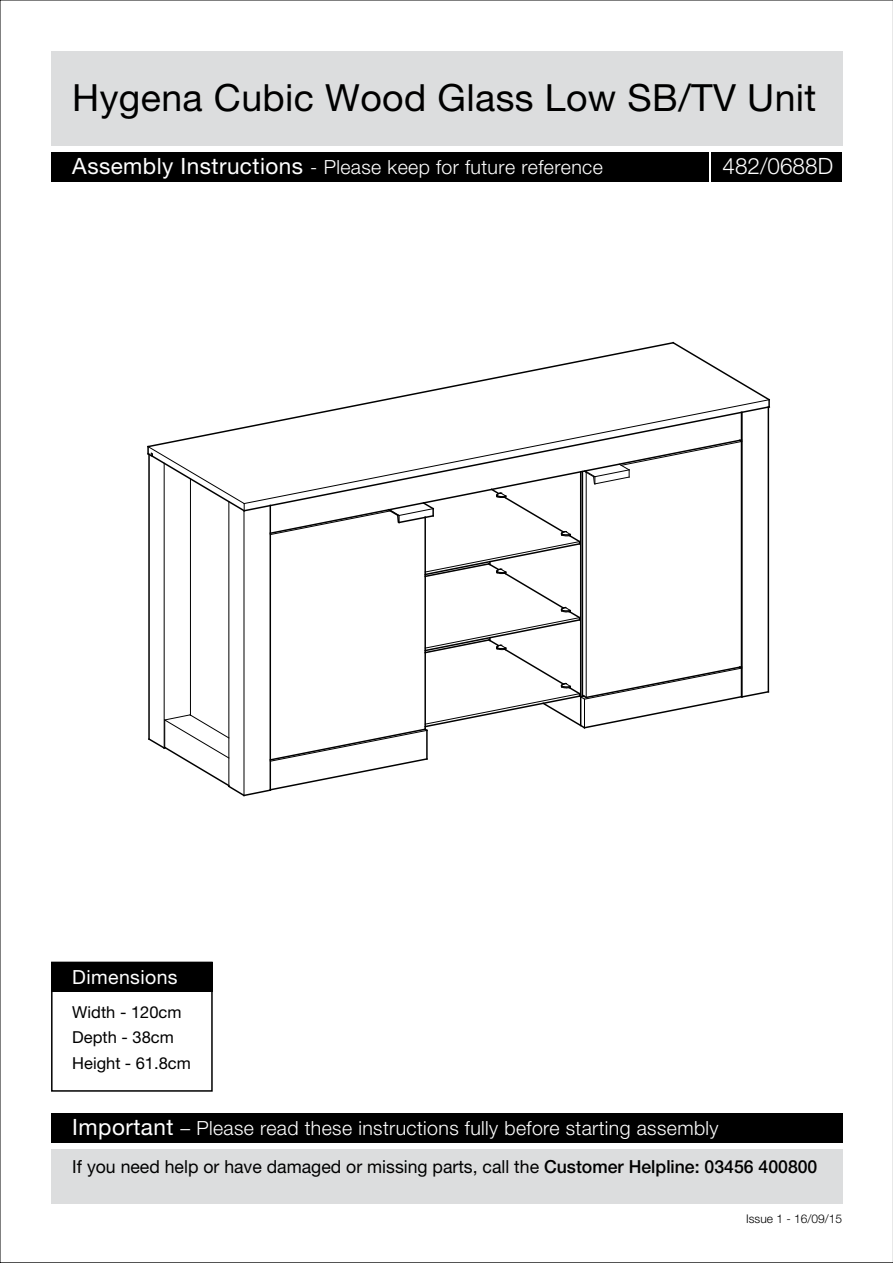
<style>
.page{position:relative;width:893px;height:1263px;background:#fff}
.page>*{position:absolute;margin:0;border:0;box-sizing:border-box;transform-origin:0 0}
.t1{font:37.5px "Helvetica Neue LT Pro";letter-spacing:.01em;color:#000}
.t2{font:300 22.5px "Helvetica Neue LT Pro";color:#fff}
.t3{font:300 19.5px "Helvetica Neue LT Pro";letter-spacing:.02em;color:#fff}
.t4{font:19.5px "Helvetica Neue LT Pro";letter-spacing:.02em;color:#fff}
.t5{font:18px "Helvetica Neue LT Pro";color:#000}
.t6{font:16.5px/25.5px "Helvetica Neue LT Pro";color:#000}
.t7{font:300 12px "Helvetica Neue LT Pro";color:#000}
.s1{font-weight:400;font-size:22.5px}
.s2{font-weight:500}
</style>
<div class="page">
<div style="left:51px;top:962px;width:162px;height:130px;border:2px solid #000"></div>
<div style="left:51px;top:52px;width:791px;height:94px;background:#dcddde"></div>
<div style="left:51px;top:962px;width:162px;height:29px;background:#000"></div>
<div style="left:51px;top:1113px;width:791px;height:30px;background:#000"></div>
<div style="left:51px;top:1149px;width:791px;height:55px;background:#dcddde"></div>
<div style="left:51px;top:152px;width:657px;height:30px;background:#000"></div>
<div style="left:711px;top:152px;width:131px;height:30px;background:#000"></div>
<svg style="left:675px;top:407px;width:95px;height:31px"></svg>
<svg style="left:188px;top:342px;width:487px;height:96px"></svg>
<hr style="left:767px;top:407px;width:2px;height:285px;background:#000">
<svg style="left:671px;top:341px;width:99px;height:66px"></svg>
<hr style="left:740px;top:412px;width:2px;height:28px;background:#000">
<svg style="left:147px;top:438px;width:623px;height:359px"></svg>
<h1 class="t1" style="left:72px;top:74px;width:745px">Hygena Cubic Wood Glass Low SB/TV Unit</h1>
<p class="t3" style="left:72px;top:155px;width:532px"><span class="s1">Assembly Instructions</span> - Please keep for future reference</p>
<p class="t2" style="left:722px;top:152px;width:112px">482/0688D</p>
<p class="t4" style="left:72px;top:965px;width:107px">Dimensions</p>
<p class="t6" style="left:72px;top:999px;width:120px">Width - 120cm<br>Depth - 38cm<br>Height - 61.8cm</p>
<p class="t3" style="left:72px;top:1116px;width:647px"><span class="s1">Important</span> – Please read these instructions fully before starting assembly</p>
<p class="t5" style="left:72px;top:1155px;width:746px">If you need help or have damaged or missing parts, call the <span class="s2">Customer Helpline: 03456 400800</span></p>
<p class="t7" style="left:746px;top:1211px;width:98px">Issue 1 - 16/09/15</p>
</div>
